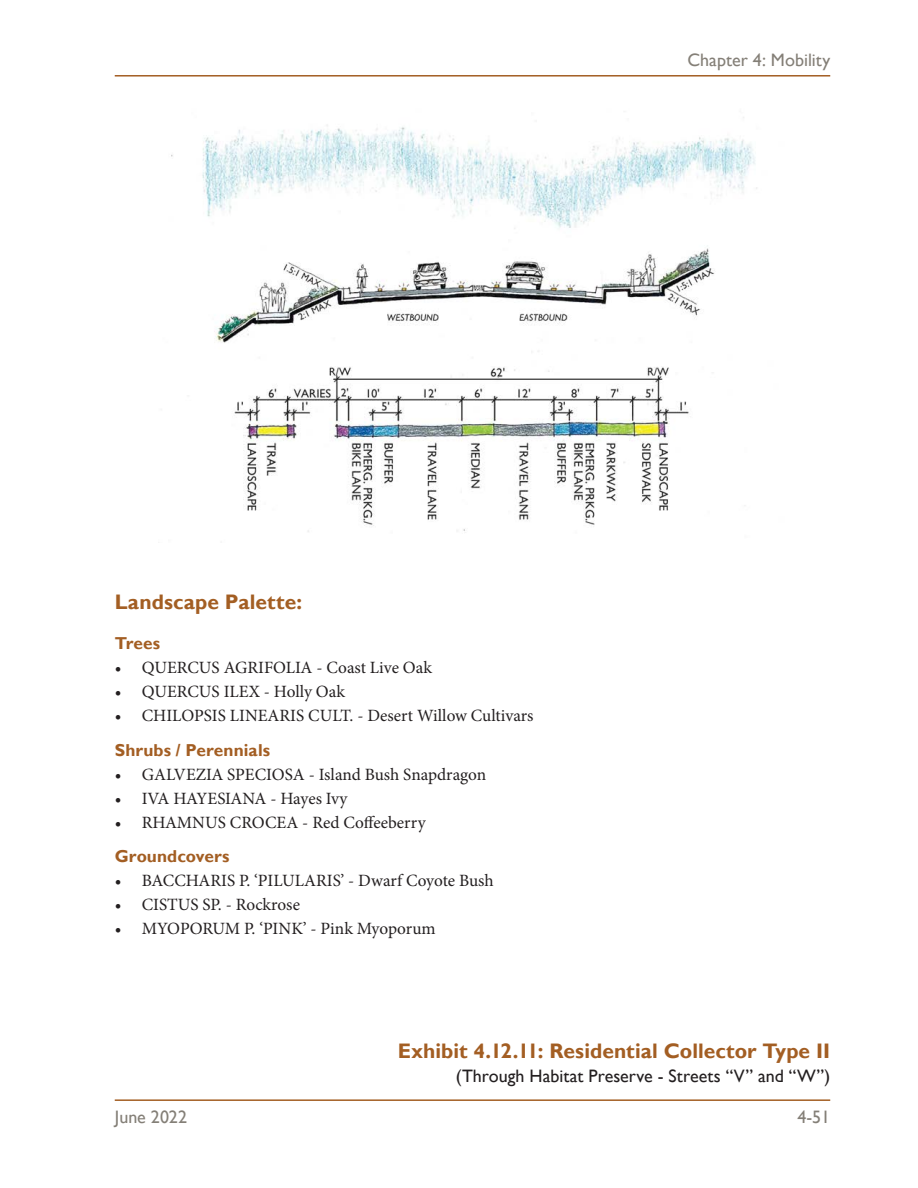
<style>
.page{position:relative;width:918px;height:1188px;background:#fff}
.page>*{position:absolute;margin:0;border:0;box-sizing:border-box;transform-origin:0 0}
.Exhibit_Title{font:700 21px "Gill Sans";color:#a35e23}
.Header_A-B{font:700 21px "Gill Sans";letter-spacing:.005em;color:#a35e23}
.Exhibit_Title_2{font:18px "Gill Sans";color:#231f20}
.t1{font:18px "Gill Sans";letter-spacing:.005em;color:#847f77}
.t2{font:17.25px "Minion Pro";color:#231f20}
.Landscape_palette_ca{font:700 17.25px "Gill Sans";letter-spacing:.005em;color:#a35e23}
</style>
<div class="page">
<hr style="left:115px;top:1099px;width:715px;height:2px;background:#a35e23">
<hr style="left:115px;top:75px;width:715px;height:2px;background:#a35e23">
<img style="left:171px;top:117px;width:586px;height:415px">
<p class="t1" style="left:687px;top:50px;width:144px">Chapter 4: Mobility</p>
<p class="Header_A-B" style="left:115px;top:589px;width:189px">Landscape Palette:</p>
<p class="Landscape_palette_ca" style="left:115px;top:633px;width:47px">Trees</p>
<p class="t2" style="left:115px;top:656px;width:319px">• QUERCUS AGRIFOLIA - Coast Live Oak</p>
<p class="t2" style="left:115px;top:680px;width:232px">• QUERCUS ILEX - Holly Oak</p>
<p class="t2" style="left:115px;top:704px;width:420px">• CHILOPSIS LINEARIS CULT. - Desert Willow Cultivars</p>
<p class="Landscape_palette_ca" style="left:115px;top:739px;width:157px">Shrubs / Perennials</p>
<p class="t2" style="left:115px;top:763px;width:373px">• GALVEZIA SPECIOSA - Island Bush Snapdragon</p>
<p class="t2" style="left:115px;top:787px;width:234px">• IVA HAYESIANA - Hayes Ivy</p>
<p class="t2" style="left:115px;top:811px;width:312px">• RHAMNUS CROCEA - Red Coffeeberry</p>
<p class="Landscape_palette_ca" style="left:115px;top:846px;width:116px">Groundcovers</p>
<p class="t2" style="left:115px;top:869px;width:380px">• BACCHARIS P. ‘PILULARIS’ - Dwarf Coyote Bush</p>
<p class="t2" style="left:115px;top:893px;width:187px">• CISTUS SP. - Rockrose</p>
<p class="t2" style="left:115px;top:917px;width:322px">• MYOPORUM P. ‘PINK’ - Pink Myoporum</p>
<p class="Exhibit_Title" style="left:398px;top:1038px;width:434px">Exhibit 4.12.11: Residential Collector Type II</p>
<p class="Exhibit_Title_2" style="left:456px;top:1065px;width:376px">(Through Habitat Preserve - Streets “V” and “W”)</p>
<p class="t1" style="left:115px;top:1106px;width:74px">June 2022</p>
<p class="t1" style="left:797px;top:1106px;width:34px">4-51</p>
</div>
